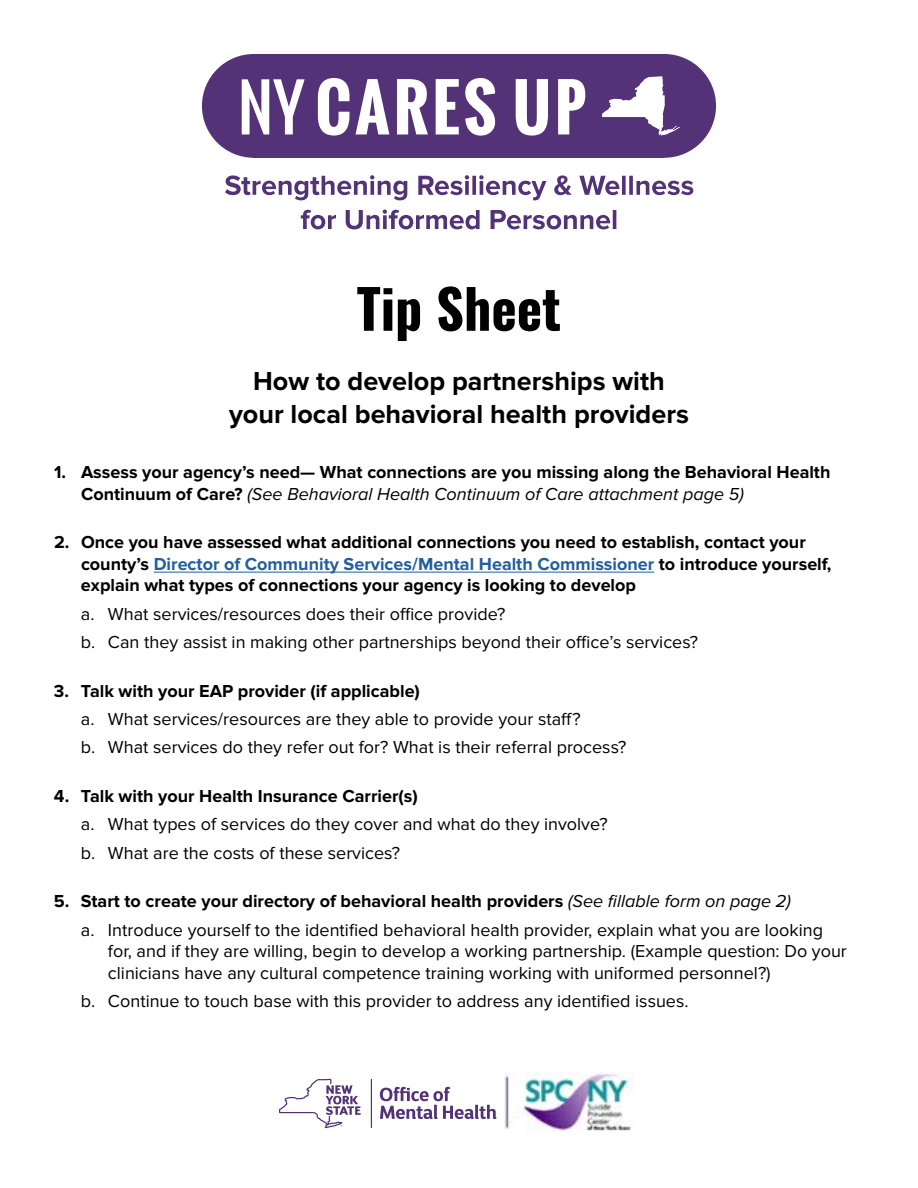
<style>
.page{position:relative;width:918px;height:1188px;background:#fff}
.page>*{position:absolute;margin:0;border:0;box-sizing:border-box;transform-origin:0 0}
.t1{font:700 54px "Oswald";color:#000}
.t2{font:700 27px/32.4px "Proxima Nova";color:#000;text-align:center}
.t3{font:18px/21.6px "Proxima Nova";color:#000}
.t4{font:700 18px/21.6px "Proxima Nova";color:#000}
.s1{font-weight:400;font-style:italic}
.s2{color:#215e9e}
</style>
<div class="page">
<hr style="left:154px;top:572px;width:500px;height:1px;background:#215e9e">
<div style="left:254px;top:54px;width:410px;height:104px;background:#533278"></div>
<div style="left:612px;top:54px;width:104px;height:104px;background:#533278;border-radius:50%"></div>
<div style="left:202px;top:54px;width:104px;height:104px;background:#533278;border-radius:50%"></div>
<svg style="left:602px;top:76px;width:78px;height:59px"></svg>
<svg style="left:242px;top:79px;width:63px;height:55px"></svg>
<svg style="left:318px;top:78px;width:141px;height:58px"></svg>
<svg style="left:465px;top:78px;width:30px;height:58px"></svg>
<svg style="left:516px;top:79px;width:69px;height:57px"></svg>
<svg style="left:301px;top:209px;width:179px;height:20px"></svg>
<svg style="left:491px;top:210px;width:125px;height:19px"></svg>
<svg style="left:225px;top:175px;width:468px;height:25px"></svg>
<img style="left:504px;top:1073px;width:130px;height:58px">
<hr style="left:371px;top:1079px;width:1px;height:48px;background:#533278">
<svg style="left:380px;top:1087px;width:117px;height:32px"></svg>
<svg style="left:279px;top:1079px;width:82px;height:49px"></svg>
<h1 class="t1" style="left:357px;top:281px;width:206px">Tip Sheet</h1>
<h2 class="t2" style="left:229px;top:366px;width:461px">How to develop partnerships with your local behavioral health providers</h2>
<p class="t4" style="left:81px;top:462px;width:751px;text-indent:-27px">1. Assess your agency’s need— What connections are you missing along the Behavioral Health<br>Continuum of Care? <span class="s1">(See Behavioral Health Continuum of Care attachment page 5)</span></p>
<p class="t4" style="left:81px;top:532px;width:752px;text-indent:-27px">2. Once you have assessed what additional connections you need to establish, contact your county’s <span class="s2">Director of Community Services/Mental Health Commissioner</span> to introduce yourself, explain what types of connections your agency is looking to develop</p>
<p class="t3" style="left:81px;top:603px;width:426px">a. What services/resources does their ofce provide?</p>
<p class="t3" style="left:81px;top:632px;width:619px">b. Can they assist in making other partnerships beyond their ofce’s services?</p>
<p class="t4" style="left:54px;top:680px;width:367px">3. Talk with your EAP provider (if applicable)</p>
<p class="t3" style="left:81px;top:708px;width:501px">a. What services/resources are they able to provide your staf?</p>
<p class="t3" style="left:81px;top:737px;width:547px">b. What services do they refer out for? What is their referral process?</p>
<p class="t4" style="left:54px;top:786px;width:365px">4. Talk with your Health Insurance Carrier(s)</p>
<p class="t3" style="left:81px;top:814px;width:528px">a. What types of services do they cover and what do they involve?</p>
<p class="t3" style="left:81px;top:842px;width:321px">b. What are the costs of these services?</p>
<p class="t4" style="left:54px;top:891px;width:738px">5. Start to create your directory of behavioral health providers <span class="s1">(See fllable form on page 2)</span></p>
<p class="t3" style="left:108px;top:919px;width:740px;text-indent:-27px">a. Introduce yourself to the identifed behavioral health provider, explain what you are looking for, and if they are willing, begin to develop a working partnership. (Example question: Do your clinicians have any cultural competence training working with uniformed personnel?)</p>
<p class="t3" style="left:81px;top:991px;width:609px">b. Continue to touch base with this provider to address any identifed issues.</p>
</div>
